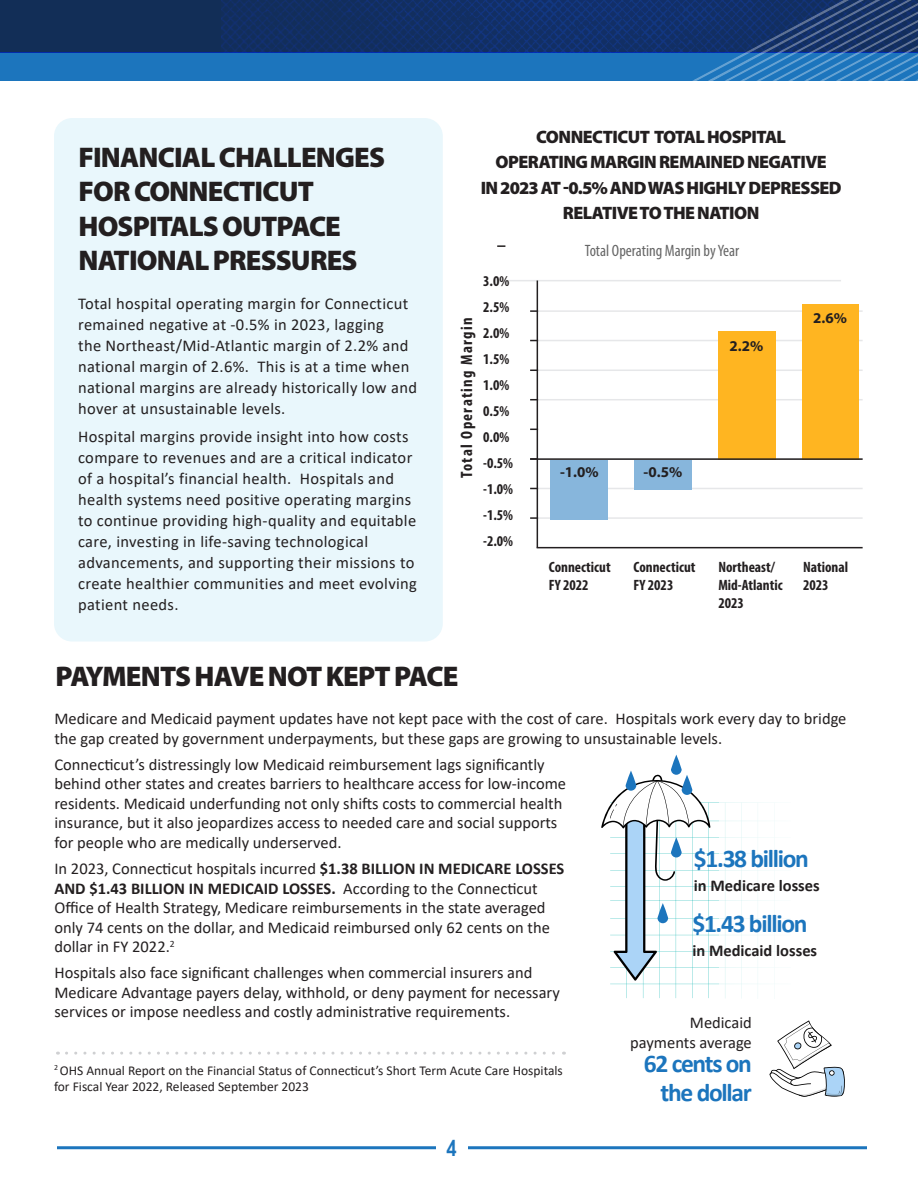
<style>
.page{position:relative;width:918px;height:1188px;background:#fff}
.page>*{position:absolute;margin:0;border:0;box-sizing:border-box;transform-origin:0 0}
.subhead{font:900 28.5px/34.5px "Myriad Pro";letter-spacing:-.03em;color:#231f20}
.subhead-2{font:700 25.5px/28.5px "Calibri";letter-spacing:-.05em;color:#1c75bd;text-align:right}
.t1{font:22.5px "Market Deco";color:#1c75bd}
.subhead-3{font:900 18px/25.5px "Myriad Pro";letter-spacing:-.03em;color:#231f20;text-align:center}
.bullet_5{font:16.5px/19.5px "Calibri";color:#231f20}
.bullet_5-2{font:16.5px/21px "Calibri";letter-spacing:.02em;color:#231f20}
.subhead-4{font:700 16.5px "Calibri";color:#231f20}
.subhead-5{font:condensed 16.5px "Myriad Pro";color:#666}
.t2{font:700 condensed 16.5px "Myriad Pro";letter-spacing:.08em;color:#231f20}
.t3{font:700 condensed 15px/18px "Myriad Pro";color:#231f20}
.t4{font:700 15px "Myriad Pro";color:#231f20}
.bullet_5-3{font:13.5px/16.5px "Calibri";color:#231f20}
.s1{font-weight:700}
</style>
<div class="page">
<hr style="left:57px;top:1146px;width:810px;height:3px;background:#1c75bd">
<div style="left:436px;top:1134px;width:32px;height:29px;background:#fff"></div>
<hr style="left:505px;top:280px;width:336px;height:1px;background:#e6e7e9">
<svg style="left:497px;top:245px;width:8px;height:2px"></svg>
<div style="left:54px;top:118px;width:389px;height:524px;background:#e9f7fc;border-radius:18px"></div>
<svg style="left:770px;top:1021px;width:75px;height:76px"></svg>
<svg style="left:601px;top:775px;width:118px;height:223px"></svg>
<svg style="left:682px;top:775px;width:10px;height:20px"></svg>
<svg style="left:671px;top:755px;width:11px;height:20px"></svg>
<svg style="left:626px;top:771px;width:10px;height:20px"></svg>
<svg style="left:671px;top:837px;width:11px;height:20px"></svg>
<svg style="left:657px;top:903px;width:11px;height:20px"></svg>
<hr style="left:538px;top:517px;width:325px;height:2px;background:#e6e7e9">
<hr style="left:538px;top:310px;width:325px;height:2px;background:#e6e7e9">
<hr style="left:538px;top:340px;width:325px;height:1px;background:#e6e7e9">
<hr style="left:538px;top:370px;width:325px;height:1px;background:#e6e7e9">
<hr style="left:538px;top:399px;width:325px;height:1px;background:#e6e7e9">
<hr style="left:538px;top:488px;width:325px;height:1px;background:#e6e7e9">
<div style="left:634px;top:460px;width:58px;height:30px;background:#87b6dc"></div>
<div style="left:551px;top:460px;width:57px;height:59px;background:#87b6dc"></div>
<div style="left:718px;top:331px;width:57px;height:129px;background:#ffb521"></div>
<div style="left:802px;top:305px;width:57px;height:155px;background:#ffb521"></div>
<hr style="left:537px;top:547px;width:326px;height:1px;background:#231f20">
<hr style="left:537px;top:281px;width:1px;height:266px;background:#231f20">
<svg style="left:530px;top:310px;width:7px;height:2px"></svg>
<svg style="left:530px;top:517px;width:7px;height:2px"></svg>
<hr style="left:530px;top:458px;width:333px;height:2px;background:#231f20">
<svg style="left:67px;top:1052px;width:497px;height:3px"></svg>
<div style="left:0;top:0;width:918px;height:53px;background:#122e57"></div>
<img style="left:221px;top:0;width:470px;height:53px">
<div style="left:0;top:53px;width:918px;height:28px;background:#1c75bd"></div>
<svg style="left:691px;top:0;width:227px;height:81px"></svg>
<p class="subhead" style="left:78px;top:139px;width:308px">FINANCIAL CHALLENGES<br>FOR CONNECTICUT<br>HOSPITALS OUTPACE<br>NATIONAL PRESSURES</p>
<p class="bullet_5-2" style="left:78px;top:293px;width:340px">Total hospital operating margin for Connecticut remained negative at -0.5% in 2023, lagging<br>the Northeast/Mid-Atlantic margin of 2.2% and national margin of 2.6%. This is at a time when national margins are already historically low and hover at unsustainable levels.</p>
<p class="bullet_5-2" style="left:78px;top:426px;width:340px">Hospital margins provide insight into how costs compare to revenues and are a critical indicator of a hospital’s financial health. Hospitals and health systems need positive operating margins to continue providing high-quality and equitable care, investing in life-saving technological advancements, and supporting their missions to create healthier communities and meet evolving patient needs.</p>
<p class="subhead-3" style="left:481px;top:123px;width:363px">CONNECTICUT TOTAL HOSPITAL<br>OPERATING MARGIN REMAINED NEGATIVE<br>IN 2023 AT -0.5% AND WAS HIGHLY DEPRESSED<br>RELATIVE TO THE NATION</p>
<p class="t3" style="left:483px;top:272px;width:28px">3.0%</p>
<p class="t3" style="left:483px;top:298px;width:28px">2.5%</p>
<p class="t3" style="left:483px;top:324px;width:28px">2.0%</p>
<p class="t3" style="left:483px;top:350px;width:28px">1.5%</p>
<p class="t3" style="left:483px;top:376px;width:28px">1.0%</p>
<p class="t3" style="left:483px;top:402px;width:28px">0.5%</p>
<p class="t3" style="left:483px;top:428px;width:28px">0.0%</p>
<p class="t3" style="left:483px;top:454px;width:32px">-0.5%</p>
<p class="t3" style="left:483px;top:480px;width:32px">-1.0%</p>
<p class="t3" style="left:483px;top:506px;width:32px">-1.5%</p>
<p class="t3" style="left:483px;top:532px;width:32px">-2.0%</p>
<p class="t2" style="left:456px;top:478px;width:162px;rotate:-90deg">Total Operating Margin</p>
<p class="subhead-5" style="left:585px;top:240px;width:156px">Total Operating Margin by Year</p>
<p class="t4" style="left:560px;top:462px;width:40px">-1.0%</p>
<p class="t4" style="left:644px;top:462px;width:40px">-0.5%</p>
<p class="t4" style="left:730px;top:336px;width:35px">2.2%</p>
<p class="t4" style="left:813px;top:308px;width:35px">2.6%</p>
<p class="t3" style="left:549px;top:558px;width:63px">Connecticut</p>
<p class="t3" style="left:549px;top:576px;width:41px">FY 2022</p>
<p class="t3" style="left:634px;top:558px;width:63px">Connecticut</p>
<p class="t3" style="left:634px;top:576px;width:41px">FY 2023</p>
<p class="t3" style="left:718px;top:558px;width:66px">Northeast/<br>Mid-Atlantic<br>2023</p>
<p class="t3" style="left:803px;top:558px;width:46px">National</p>
<p class="t3" style="left:803px;top:576px;width:27px">2023</p>
<p class="subhead" style="left:56px;top:658px;width:405px">PAYMENTS HAVE NOT KEPT PACE</p>
<p class="bullet_5" style="left:54px;top:708px;width:794px">Medicare and Medicaid payment updates have not kept pace with the cost of care. Hospitals work every day to bridge the gap created by government underpayments, but these gaps are growing to unsustainable levels.</p>
<p class="bullet_5" style="left:54px;top:754px;width:513px">Connecticut’s distressingly low Medicaid reimbursement lags significantly behind other states and creates barriers to healthcare access for low-income residents. Medicaid underfunding not only shifts costs to commercial health insurance, but it also jeopardizes access to needed care and social supports for people who are medically underserved.</p>
<p class="bullet_5" style="left:54px;top:858px;width:511px">In 2023, Connecticut hospitals incurred <span class="s1">$1.38 BILLION IN MEDICARE LOSSES AND $1.43 BILLION IN MEDICAID LOSSES.</span> According to the Connecticut Office of Health Strategy, Medicare reimbursements in the state averaged only 74 cents on the dollar, and Medicaid reimbursed only 62 cents on the dollar in FY 2022.<sup>2</sup></p>
<p class="bullet_5" style="left:54px;top:963px;width:507px">Hospitals also face significant challenges when commercial insurers and<br>Medicare Advantage payers delay, withhold, or deny payment for necessary services or impose needless and costly administrative requirements.</p>
<p class="subhead-2" style="left:694px;top:843px;width:117px">$1.38 billion</p>
<p class="subhead-4" style="left:694px;top:873px;width:127px">in Medicare losses</p>
<p class="subhead-2" style="left:692px;top:909px;width:117px">$1.43 billion</p>
<p class="subhead-4" style="left:692px;top:939px;width:126px">in Medicaid losses</p>
<p class="bullet_5" style="left:630px;top:1013px;width:123px;text-align:right">Medicaid payments average</p>
<p class="subhead-2" style="left:644px;top:1049px;width:110px">62 cents on the dollar</p>
<p class="bullet_5-3" style="left:54px;top:1062px;width:510px"><sup>2</sup> OHS Annual Report on the Financial Status of Connecticut’s Short Term Acute Care Hospitals for Fiscal Year 2022, Released September 2023</p>
<h3 class="t1" style="left:445px;top:1136px;width:14px">4</h3>
</div>
